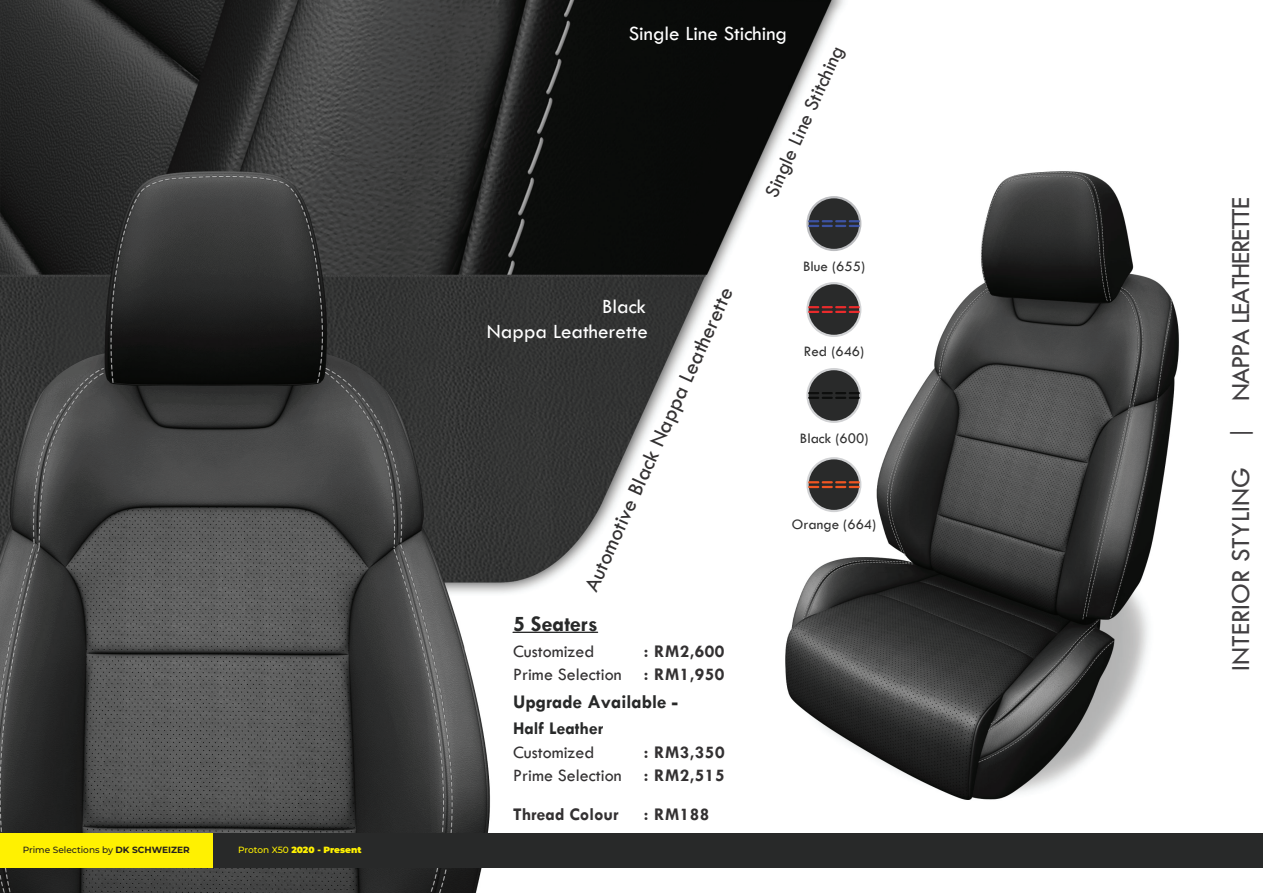
<style>
.page{position:relative;width:1263px;height:893px;background:#fff}
.page>*{position:absolute;margin:0;border:0;box-sizing:border-box;transform-origin:0 0}
.t1{font:27px "Tw Cen";letter-spacing:-.05em;color:#424042}
.t2{font:22.5px "Tw Cen";color:#333132}
.t3{font:700 22.5px "Tw Cen";color:#282929}
.t4{font:21px/25.2px "Tw Cen";color:#fff;text-align:right}
.t5{font:21px "Tw Cen";color:#333132}
.t6{font:700 19.5px "Tw Cen";color:#282929}
.t7{font:700 18px/22.8px "Tw Cen";letter-spacing:.025em;color:#333132;text-align:right}
.t8{font:18px "Tw Cen";color:#333132}
.t9{font:700 18px "Tw Cen";color:#333132}
.t10{font:700 18px "Tw Cen";color:#282929}
.t11{font:15px "Tw Cen";color:#313131}
.t12{font:500 9px "Montserrat";color:#231f20}
.t13{font:900 9px "Montserrat";color:#fff101}
.s1{font-weight:700}
.s2{font-weight:500}
.s3{font-weight:400}
</style>
<div class="page">
<img style="left:0;top:0;width:1263px;height:893px">
<div style="left:213px;top:833px;width:1050px;height:34px;background:#282929"></div>
<div style="left:0;top:833px;width:213px;height:34px;background:#fff101"></div>
<div style="left:807px;top:197px;width:53px;height:53px;background:#292a2a;border-radius:50%"></div>
<div style="left:806px;top:196px;width:55px;height:55px;border:2px solid #bcbdc0;border-radius:50%"></div>
<svg style="left:809px;top:220px;width:52px;height:7px"></svg>
<div style="left:807px;top:283px;width:53px;height:53px;background:#292a2a;border-radius:50%"></div>
<div style="left:806px;top:282px;width:55px;height:55px;border:2px solid #d1d2d4;border-radius:50%"></div>
<svg style="left:809px;top:306px;width:52px;height:7px"></svg>
<div style="left:807px;top:369px;width:53px;height:53px;background:#292a2a;border-radius:50%"></div>
<div style="left:806px;top:368px;width:55px;height:55px;border:2px solid #d1d2d4;border-radius:50%"></div>
<svg style="left:809px;top:392px;width:52px;height:7px"></svg>
<div style="left:807px;top:458px;width:53px;height:53px;background:#292a2a;border-radius:50%"></div>
<div style="left:806px;top:457px;width:55px;height:55px;border:2px solid #d1d2d4;border-radius:50%"></div>
<svg style="left:809px;top:481px;width:52px;height:7px"></svg>
<hr style="left:513px;top:632px;width:85px;height:1px;background:#282929">
<p class="t12" style="left:23px;top:846px;width:168px">Prime Selections by <span class="s1">DK SCHWEIZER</span></p>
<p class="t13" style="left:238px;top:844px;width:125px"><span class="s2">Proton X50</span> 2020 - Present</p>
<p class="t4" style="left:629px;top:22px;width:160px">Single Line Stiching</p>
<p class="t5" style="left:763px;top:193px;width:166px;rotate:-66deg">Single Line Stitching</p>
<p class="t2" style="left:583px;top:587px;width:333px;rotate:-66deg">Automotive Black Nappa Leatherette</p>
<p class="t4" style="left:487px;top:295px;width:163px">Black<br>Nappa Leatherette</p>
<p class="t3" style="left:513px;top:616px;width:86px">5 Seaters</p>
<p class="t8" style="left:513px;top:644px;width:83px">Customized</p>
<p class="t7" style="left:513px;top:641px;width:213px">: RM2,600<br><span class="s3">Prime Selection</span> : RM1,950</p>
<p class="t6" style="left:513px;top:695px;width:166px">Upgrade Available -</p>
<p class="t10" style="left:513px;top:722px;width:92px">Half Leather</p>
<p class="t8" style="left:513px;top:746px;width:83px">Customized</p>
<p class="t7" style="left:644px;top:743px;width:82px">: RM3,350</p>
<p class="t8" style="left:513px;top:769px;width:213px">Prime Selection <span class="s1">: RM2,515</span></p>
<p class="t9" style="left:513px;top:808px;width:107px">Thread Colour</p>
<p class="t7" style="left:644px;top:804px;width:67px">: RM188</p>
<p class="t11" style="left:803px;top:261px;width:63px">Blue (655)</p>
<p class="t11" style="left:804px;top:346px;width:62px">Red (646)</p>
<p class="t11" style="left:800px;top:432px;width:70px">Black (600)</p>
<p class="t11" style="left:792px;top:519px;width:86px">Orange (664)</p>
<h1 class="t1" style="left:1230px;top:671px;width:475px;rotate:-90deg">INTERIOR STYLING | NAPPA LEATHERETTE</h1>
</div>
